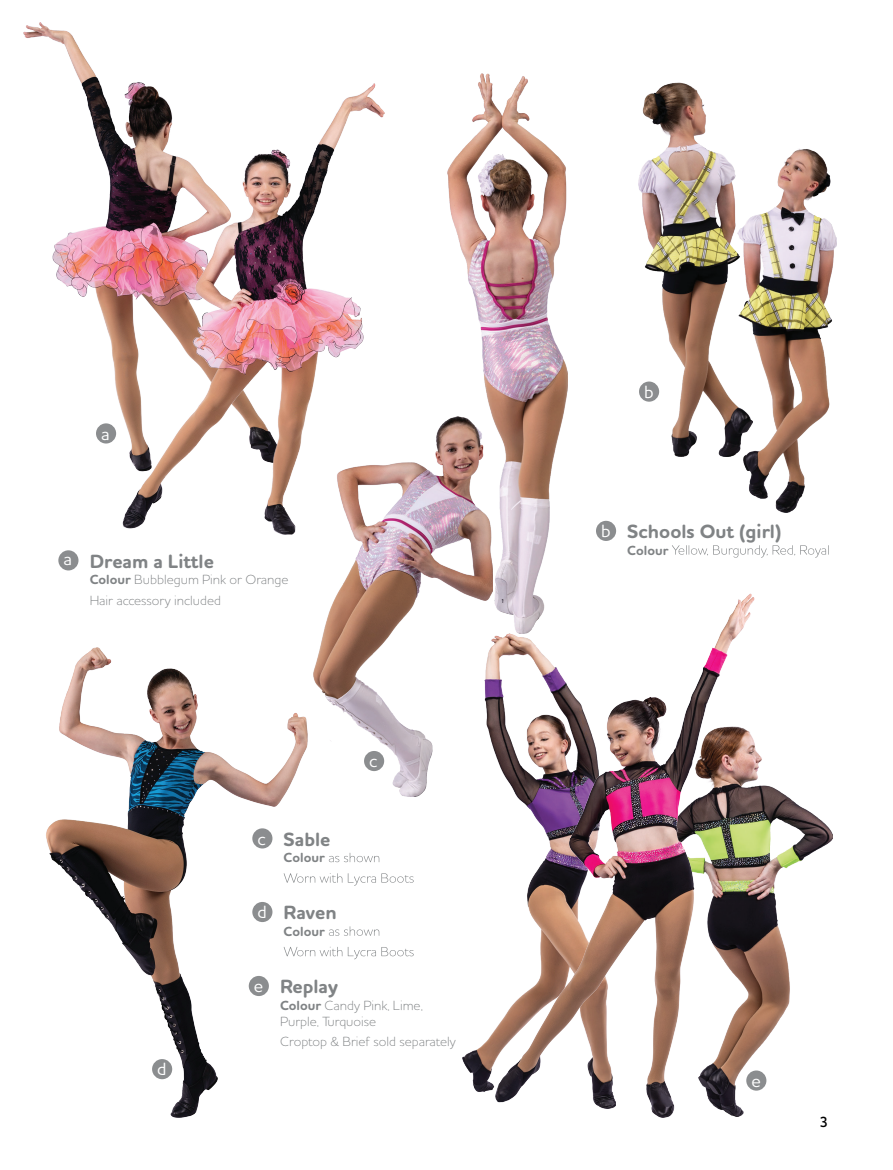
<style>
.page{position:relative;width:893px;height:1170px;background:#fff}
.page>*{position:absolute;margin:0;border:0;box-sizing:border-box;transform-origin:0 0}
.t1{font:700 19.5px "Houschka Rounded";color:#808385}
.t2{font:500 18px "Houschka Rounded";color:#fff}
.t3{font:600 15px "Houschka Rounded";color:#000}
.t4{font:300 13.5px/16.2px "Houschka Rounded";color:#808385}
.t5{font:700 13.5px "Houschka Rounded";color:#808385}
.s1{font-weight:700}
</style>
<div class="page">
<img style="left:639px;top:82px;width:99px;height:374px">
<img style="left:738px;top:149px;width:99px;height:363px">
<div style="left:639px;top:381px;width:20px;height:20px;background:#8b8d8f;border-radius:50%"></div>
<svg style="left:672px;top:545px;width:157px;height:12px"></svg>
<div style="left:596px;top:521px;width:20px;height:20px;background:#8b8d8f;border-radius:50%"></div>
<img style="left:447px;top:74px;width:121px;height:532px">
<img style="left:313px;top:417px;width:179px;height:379px">
<svg style="left:329px;top:853px;width:50px;height:9px"></svg>
<svg style="left:307px;top:873px;width:107px;height:12px"></svg>
<img style="left:46px;top:648px;width:261px;height:469px">
<svg style="left:329px;top:926px;width:50px;height:9px"></svg>
<svg style="left:284px;top:946px;width:130px;height:13px"></svg>
<div style="left:252px;top:901px;width:20px;height:21px;background:#8b8d8f;border-radius:50%"></div>
<img style="left:463px;top:633px;width:33px;height:466px">
<img style="left:754px;top:742px;width:79px;height:349px">
<img style="left:496px;top:594px;width:258px;height:523px">
<div style="left:249px;top:975px;width:20px;height:20px;background:#8b8d8f;border-radius:50%"></div>
<img style="left:23px;top:22px;width:121px;height:422px">
<img style="left:123px;top:84px;width:261px;height:450px">
<div style="left:96px;top:423px;width:20px;height:20px;background:#8b8d8f;border-radius:50%"></div>
<div style="left:364px;top:751px;width:20px;height:20px;background:#8b8d8f;border-radius:50%"></div>
<div style="left:152px;top:1058px;width:20px;height:21px;background:#8b8d8f;border-radius:50%"></div>
<div style="left:746px;top:1070px;width:20px;height:20px;background:#8b8d8f;border-radius:50%"></div>
<div style="left:58px;top:550px;width:20px;height:20px;background:#8b8d8f;border-radius:50%"></div>
<h2 class="t2" style="left:101px;top:422px;width:10px">a</h2>
<h2 class="t2" style="left:63px;top:547px;width:10px">a</h2>
<h1 class="t1" style="left:90px;top:548px;width:126px">Dream a Little</h1>
<p class="t4" style="left:90px;top:568px;width:200px;line-height:20.5px"><span class="s1">Colour</span> Bubblegum Pink or Orange<br>Hair accessory included</p>
<h2 class="t2" style="left:157px;top:1057px;width:11px">d</h2>
<h2 class="t2" style="left:369px;top:749px;width:10px">c</h2>
<h2 class="t2" style="left:257px;top:826px;width:10px">c</h2>
<h2 class="t2" style="left:257px;top:900px;width:11px">d</h2>
<h1 class="t1" style="left:284px;top:826px;width:48px">Sable</h1>
<p class="t5" style="left:284px;top:848px;width:43px">Colour</p>
<h1 class="t1" style="left:284px;top:900px;width:54px">Raven</h1>
<p class="t5" style="left:284px;top:922px;width:43px">Colour</p>
<h2 class="t2" style="left:254px;top:974px;width:11px">e</h2>
<h1 class="t1" style="left:280px;top:974px;width:59px">Replay</h1>
<p class="t4" style="left:280px;top:996px;width:144px"><span class="s1">Colour</span> Candy Pink, Lime,<br>Purple, Turquoise</p>
<p class="t4" style="left:280px;top:1033px;width:177px">Croptop &amp; Brief sold separately</p>
<h2 class="t2" style="left:644px;top:380px;width:11px">b</h2>
<h2 class="t2" style="left:601px;top:519px;width:11px">b</h2>
<h1 class="t1" style="left:627px;top:519px;width:156px">Schools Out (girl)</h1>
<p class="t5" style="left:627px;top:541px;width:43px">Colour</p>
<h2 class="t2" style="left:751px;top:1068px;width:11px">e</h2>
<p class="t3" style="left:819px;top:1112px;width:10px">3</p>
</div>
